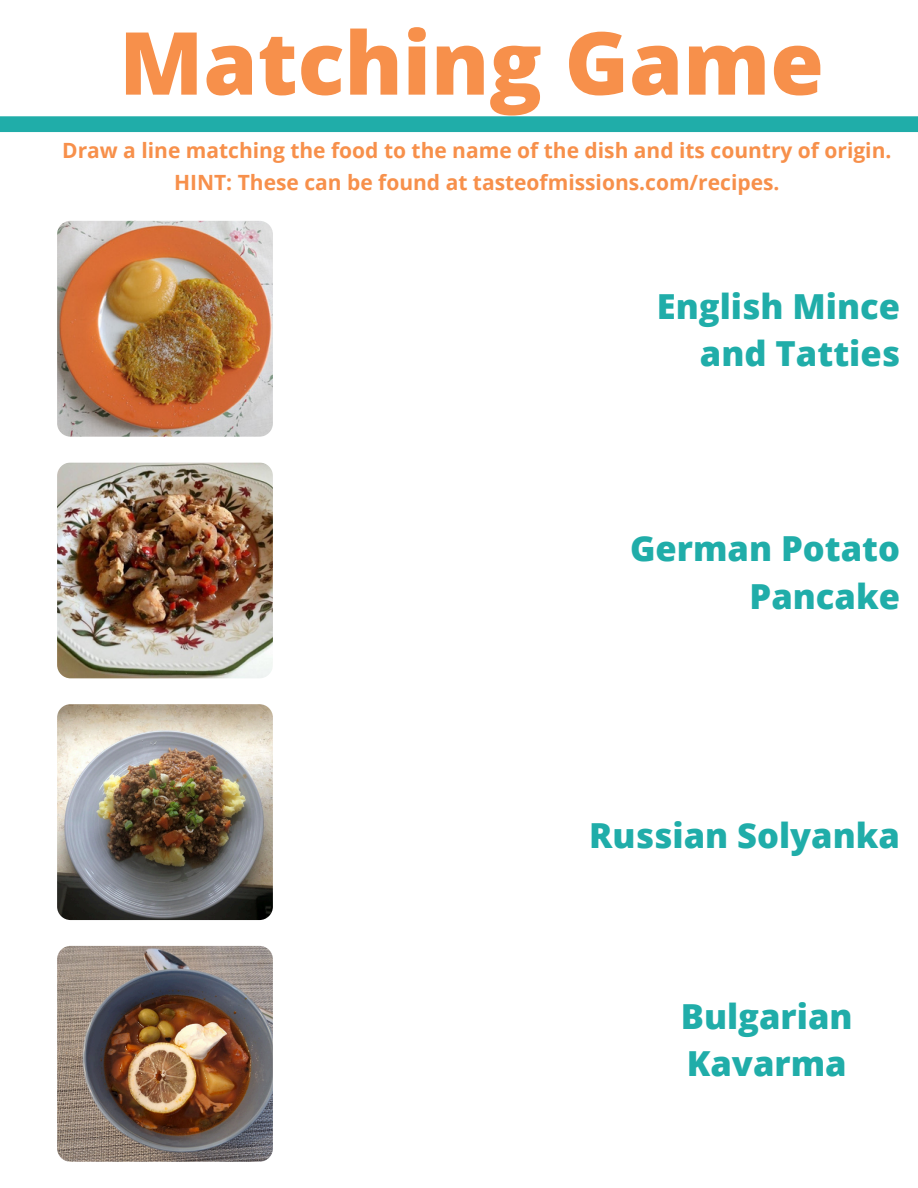
<style>
.page{position:relative;width:918px;height:1188px;background:#fff}
.page>*{position:absolute;margin:0;border:0;box-sizing:border-box;transform-origin:0 0}
.t1{font:800 87px "Open Sans";color:#f7904b}
.t2{font:800 34.5px/47.2px "Open Sans";color:#20ada9;text-align:right}
.t3{font:700 21px "Open Sans";color:#f7904b}
</style>
<div class="page">
<div style="left:0;top:116px;width:918px;height:16px;background:#20ada9"></div>
<img style="left:57px;top:221px;width:216px;height:216px;border-radius:13px">
<img style="left:57px;top:463px;width:216px;height:215px;border-radius:13px">
<img style="left:57px;top:946px;width:216px;height:216px;border-radius:13px">
<img style="left:57px;top:704px;width:216px;height:216px;border-radius:13px">
<p class="t1" style="left:119px;top:2px;width:706px">Matching Game</p>
<p class="t3" style="left:62px;top:136px;width:831px">Draw a line matching the food to the name of the dish and its country of origin.</p>
<p class="t3" style="left:174px;top:167px;width:607px">HINT: These can be found at tasteofmissions.com/recipes.</p>
<p class="t2" style="left:657px;top:282px;width:245px">English Mince and Tatties</p>
<h2 class="t2" style="left:630px;top:524px;width:272px">German Potato<br>Pancake</h2>
<p class="t2" style="left:589px;top:811px;width:312px">Russian Solyanka</p>
<h2 class="t2" style="left:681px;top:992px;width:173px;text-align:left">Bulgarian<br>Kavarma</h2>
</div>
